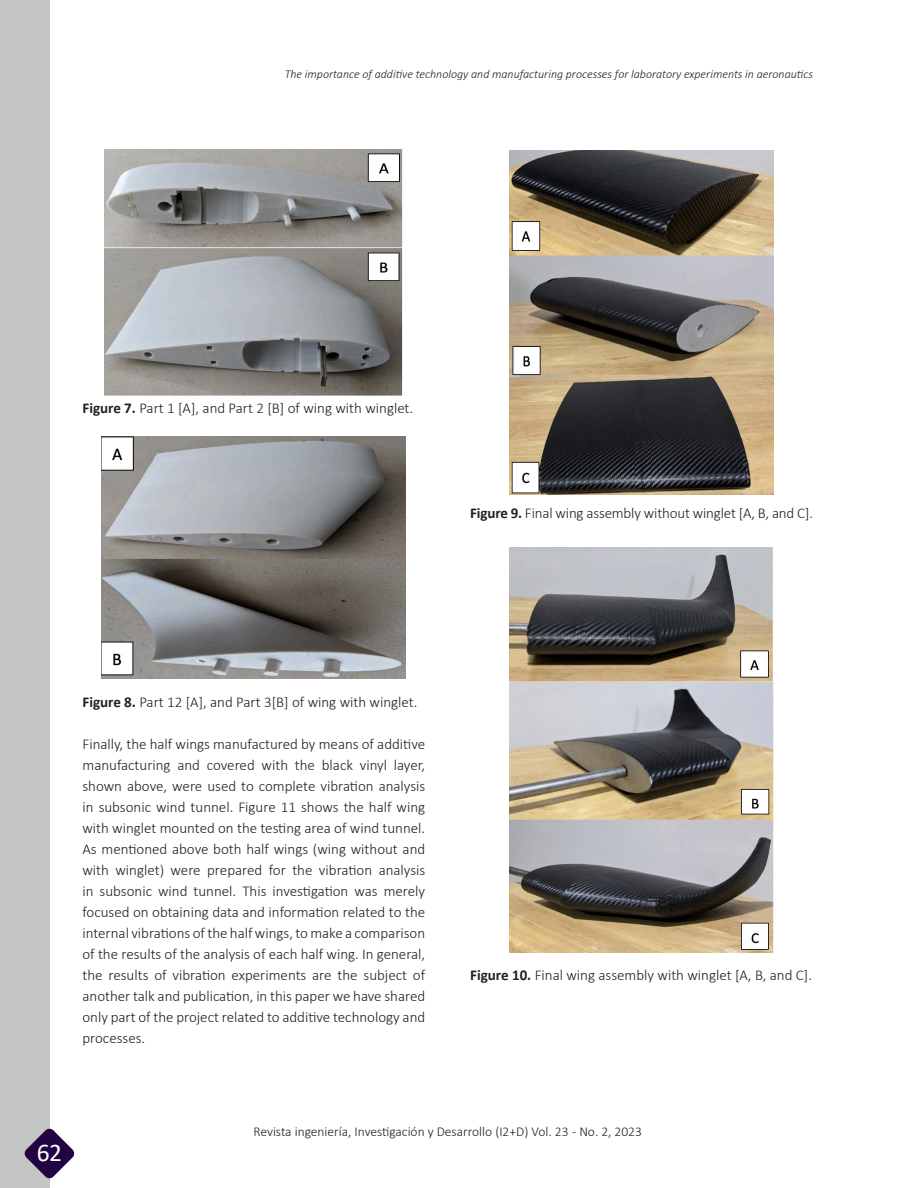
<style>
.page{position:relative;width:918px;height:1188px;background:#fff}
.page>*{position:absolute;margin:0;border:0;box-sizing:border-box;transform-origin:0 0}
.t1{font:25.5px "Calibri";color:#fff}
.Texto_del_contenido{font:300 15px/21px "Calibri";color:#231f20;text-align:justify}
.t2{font:300 13.5px "Calibri";color:#231f20}
.Cita_y_DOI{font:italic 300 12px "Calibri";color:#231f20}
.s1{font-weight:700}
</style>
<div class="page">
<div style="left:0;top:0;width:49px;height:1188px;background:#c4c5c5"></div>
<svg style="left:24px;top:1128px;width:51px;height:51px"></svg>
<img style="left:105px;top:150px;width:298px;height:246px">
<img style="left:102px;top:436px;width:304px;height:243px">
<img style="left:510px;top:150px;width:264px;height:344px">
<img style="left:510px;top:548px;width:264px;height:405px">
<p class="Cita_y_DOI" style="left:285px;top:67px;width:530px">The importance of additive technology and manufacturing processes for laboratory experiments in aeronautics</p>
<p class="Texto_del_contenido" style="left:82px;top:398px;width:332px"><span class="s1">Figure 7.</span> Part 1 [A], and Part 2 [B] of wing with winglet.</p>
<p class="Texto_del_contenido" style="left:470px;top:503px;width:344px"><span class="s1">Figure 9.</span> Final wing assembly without winglet [A, B, and C].</p>
<p class="Texto_del_contenido" style="left:82px;top:692px;width:336px"><span class="s1">Figure 8.</span> Part 12 [A], and Part 3[B] of wing with winglet.</p>
<p class="Texto_del_contenido" style="left:82px;top:734px;width:344px">Finally, the half wings manufactured by means of additive manufacturing and covered with the black vinyl layer, shown above, were used to complete vibration analysis in subsonic wind tunnel. Figure 11 shows the half wing with winglet mounted on the testing area of wind tunnel.</p>
<p class="Texto_del_contenido" style="left:82px;top:839px;width:344px">As mentioned above both half wings (wing without and with winglet) were prepared for the vibration analysis in subsonic wind tunnel. This investigation was merely focused on obtaining data and information related to the internal vibrations of the half wings, to make a comparison of the results of the analysis of each half wing. In general, the results of vibration experiments are the subject of another talk and publication, in this paper we have shared only part of the project related to additive technology and processes.</p>
<p class="Texto_del_contenido" style="left:470px;top:965px;width:343px"><span class="s1">Figure 10.</span> Final wing assembly with winglet [A, B, and C].</p>
<h1 class="t1" style="left:37px;top:1135px;width:27px">62</h1>
<p class="t2" style="left:254px;top:1123px;width:390px">Revista ingeniería, Investigación y Desarrollo (I2+D) Vol. 23 - No. 2, 2023</p>
</div>
